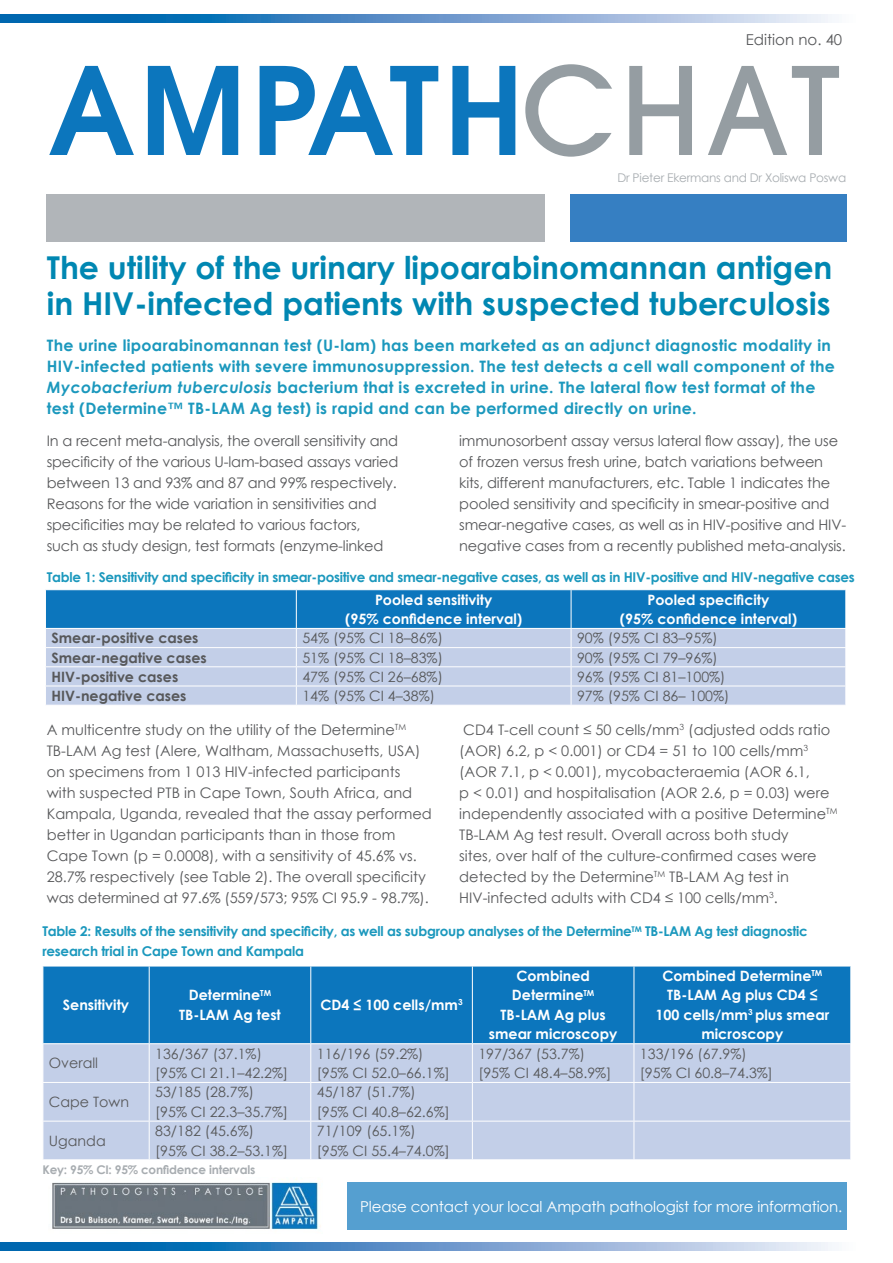
<style>
.page{position:relative;width:893px;height:1263px;background:#fff}
.page>*{position:absolute;margin:0;border:0;box-sizing:border-box;transform-origin:0 0}
.t1{font:500 120.3px "Avant Garde LT";color:#959da2}
.t2{font:700 31.5px/36px "Century Gothic";color:#0087b2}
.t3{font:700 15.75px/21px "Century Gothic";letter-spacing:.02em;color:#1b98bd}
.t4{font:15px "Century Gothic";letter-spacing:-.01em;color:#fff}
.t5{font:15px "Century Gothic";color:#57585a}
.t6{font:14.55px/21px "Century Gothic";color:#57585a}
.t7{font:14.25px/19.5px "Century Gothic";color:#57585a}
.t8{font:700 14.25px/19.5px "Century Gothic";color:#fff;text-align:center}
.t9{font:700 14.25px "Century Gothic";color:#57585a}
.t10{font:700 13.5px/19.5px "Century Gothic";letter-spacing:-.02em;color:#1b98bd}
.t11{font:12px "Century Gothic";letter-spacing:-.02em;color:#a8adb1}
.t12{font:700 12px "Century Gothic";letter-spacing:-.02em;color:#a8adb1}
.s1{font-style:italic}
</style>
<div class="page">
<svg style="left:0;top:15px;width:832px;height:7px;background:#6299cc"></svg>
<div style="left:570px;top:194px;width:276px;height:47px;background:#367fc2"></div>
<div style="left:47px;top:194px;width:498px;height:47px;background:#b1b5b9"></div>
<svg style="left:0;top:1243px;width:832px;height:7px;background:#6299cc"></svg>
<div style="left:347px;top:1182px;width:499px;height:47px;background:#559fd0"></div>
<img style="left:52px;top:1182px;width:269px;height:48px">
<svg style="left:49px;top:66px;width:466px;height:89px"></svg>
<svg style="left:45px;top:590px;width:801px;height:115px;background:#89b3da"></svg>
<div style="left:44px;top:967px;width:806px;height:76px;background:#0c76bd"></div>
<div style="left:44px;top:1044px;width:806px;height:115px;background:#c3cfe8"></div>
<hr style="left:149px;top:966px;width:1px;height:77px;background:#fff">
<hr style="left:310px;top:966px;width:1px;height:77px;background:#fff">
<hr style="left:472px;top:966px;width:1px;height:77px;background:#fff">
<hr style="left:634px;top:966px;width:1px;height:77px;background:#fff">
<hr style="left:149px;top:1044px;width:1px;height:38px;background:#fff">
<hr style="left:310px;top:1044px;width:1px;height:38px;background:#fff">
<hr style="left:472px;top:1044px;width:1px;height:38px;background:#fff">
<hr style="left:634px;top:1044px;width:1px;height:38px;background:#fff">
<hr style="left:43px;top:1082px;width:106px;height:1px;background:#fff">
<hr style="left:149px;top:1082px;width:162px;height:1px;background:#fff">
<hr style="left:149px;top:1083px;width:1px;height:38px;background:#fff">
<hr style="left:311px;top:1082px;width:161px;height:1px;background:#fff">
<hr style="left:310px;top:1083px;width:1px;height:38px;background:#fff">
<hr style="left:472px;top:1082px;width:162px;height:1px;background:#fff">
<hr style="left:472px;top:1083px;width:1px;height:38px;background:#fff">
<hr style="left:634px;top:1082px;width:217px;height:1px;background:#fff">
<hr style="left:634px;top:1083px;width:1px;height:38px;background:#fff">
<hr style="left:43px;top:1121px;width:106px;height:1px;background:#fff">
<hr style="left:149px;top:1121px;width:162px;height:1px;background:#fff">
<hr style="left:149px;top:1121px;width:1px;height:38px;background:#fff">
<hr style="left:311px;top:1121px;width:161px;height:1px;background:#fff">
<hr style="left:310px;top:1121px;width:1px;height:38px;background:#fff">
<hr style="left:472px;top:1121px;width:162px;height:1px;background:#fff">
<hr style="left:472px;top:1121px;width:1px;height:38px;background:#fff">
<hr style="left:634px;top:1121px;width:217px;height:1px;background:#fff">
<hr style="left:634px;top:1121px;width:1px;height:38px;background:#fff">
<p class="t5" style="left:746px;top:29px;width:98px">Edition no. 40</p>
<p class="t1" style="left:521px;top:37px;width:321px">CHAT</p>
<p class="t11" style="left:617px;top:169px;width:230px">Dr Pieter Ekermans and Dr Xoliswa Poswa</p>
<p class="t2" style="left:47px;top:248px;width:787px">The utility of the urinary lipoarabinomannan antigen in HIV-infected patients with suspected tuberculosis</p>
<p class="t3" style="left:47px;top:334px;width:790px">The urine lipoarabinomannan test (U-lam) has been marketed as an adjunct diagnostic modality in HIV-infected patients with severe immunosuppression. The test detects a cell wall component of the <span class="s1">Mycobacterium tuberculosis</span> bacterium that is excreted in urine. The lateral flow test format of the test (Determine™ TB-LAM Ag test) is rapid and can be performed directly on urine.</p>
<p class="t6" style="left:47px;top:430px;width:353px">In a recent meta-analysis, the overall sensitivity and specificity of the various U-lam-based assays varied between 13 and 93% and 87 and 99% respectively.<br>Reasons for the wide variation in sensitivities and specificities may be related to various factors,<br>such as study design, test formats (enzyme-linked</p>
<p class="t6" style="left:459px;top:430px;width:388px">immunosorbent assay versus lateral flow assay), the use of frozen versus fresh urine, batch variations between kits, different manufacturers, etc. Table 1 indicates the pooled sensitivity and specificity in smear-positive and smear-negative cases, as well as in HIV-positive and HIV&shy;negative cases from a recently published meta-analysis.</p>
<p class="t10" style="left:47px;top:567px;width:809px">Table 1: Sensitivity and specificity in smear-positive and smear-negative cases, as well as in HIV-positive and HIV-negative cases</p>
<p class="t8" style="left:345px;top:589px;width:179px">Pooled sensitivity<br>(95% confidence interval)</p>
<p class="t8" style="left:620px;top:589px;width:179px">Pooled specificity<br>(95% confidence interval)</p>
<p class="t9" style="left:51px;top:627px;width:149px">Smear-positive cases</p>
<p class="t7" style="left:302px;top:628px;width:142px">54% (95% CI 18–86%)</p>
<p class="t7" style="left:577px;top:628px;width:142px">90% (95% CI 83–95%)</p>
<p class="t9" style="left:51px;top:646px;width:157px">Smear-negative cases</p>
<p class="t7" style="left:302px;top:647px;width:142px">51% (95% CI 18–83%)</p>
<p class="t7" style="left:577px;top:647px;width:142px">90% (95% CI 79–96%)</p>
<p class="t9" style="left:51px;top:666px;width:128px">HIV-positive cases</p>
<p class="t7" style="left:302px;top:667px;width:142px">47% (95% CI 26–68%)</p>
<p class="t7" style="left:577px;top:667px;width:150px">96% (95% CI 81–100%)</p>
<p class="t9" style="left:51px;top:685px;width:137px">HIV-negative cases</p>
<p class="t7" style="left:302px;top:686px;width:134px">14% (95% CI 4–38%)</p>
<p class="t7" style="left:577px;top:686px;width:154px">97% (95% CI 86– 100%)</p>
<p class="t6" style="left:47px;top:719px;width:387px">A multicentre study on the utility of the Determine<sup>TM </sup>TB-LAM Ag test (Alere, Waltham, Massachusetts, USA) on specimens from 1 013 HIV-infected participants with suspected PTB in Cape Town, South Africa, and Kampala, Uganda, revealed that the assay performed better in Ugandan participants than in those from Cape Town (p = 0.0008), with a sensitivity of 45.6% vs.<br>28.7% respectively (see Table 2). The overall specificity was determined at 97.6% (559/573; 95% CI 95.9 - 98.7%).</p>
<p class="t6" style="left:459px;top:719px;width:380px">CD4 T-cell count ≤ 50 cells/mm<sup>3</sup> (adjusted odds ratio (AOR) 6.2, p &lt; 0.001) or CD4 = 51 to 100 cells/mm<sup>3 </sup>(AOR 7.1, p &lt; 0.001), mycobacteraemia (AOR 6.1,<br>p &lt; 0.01) and hospitalisation (AOR 2.6, p = 0.03) were independently associated with a positive Determine<sup>TM </sup>TB-LAM Ag test result. Overall across both study<br>sites, over half of the culture-confirmed cases were detected by the Determine<sup>TM</sup> TB-LAM Ag test in HIV-infected adults with CD4 ≤ 100 cells/mm<sup>3</sup>.</p>
<p class="t10" style="left:43px;top:921px;width:767px">Table 2: Results of the sensitivity and specificity, as well as subgroup analyses of the Determine<sup>TM</sup> TB-LAM Ag test diagnostic research trial in Cape Town and Kampala</p>
<p class="t8" style="left:63px;top:995px;width:68px">Sensitivity</p>
<p class="t8" style="left:179px;top:985px;width:103px">Determine<sup>TM<br></sup>TB-LAM Ag test</p>
<p class="t8" style="left:320px;top:995px;width:144px">CD4 ≤ 100 cells/mm<sup>3</sup></p>
<p class="t7" style="left:49px;top:1053px;width:51px">Overall</p>
<p class="t7" style="left:155px;top:1043px;width:134px">136/367 (37.1%) [95% CI 21.1–42.2%]</p>
<p class="t7" style="left:317px;top:1043px;width:108px">116/196 (59.2%)</p>
<p class="t7" style="left:317px;top:1063px;width:134px">[95% CI 52.0–66.1%]</p>
<p class="t7" style="left:49px;top:1092px;width:82px">Cape Town</p>
<p class="t7" style="left:155px;top:1082px;width:134px">53/185 (28.7%) [95% CI 22.3–35.7%]</p>
<p class="t7" style="left:317px;top:1082px;width:134px">45/187 (51.7%) [95% CI 40.8–62.6%]</p>
<p class="t7" style="left:49px;top:1131px;width:58px">Uganda</p>
<p class="t7" style="left:155px;top:1121px;width:134px">83/182 (45.6%) [95% CI 38.2–53.1%]</p>
<p class="t7" style="left:317px;top:1121px;width:134px">71/109 (65.1%) [95% CI 55.4–74.0%]</p>
<p class="t12" style="left:43px;top:1160px;width:214px">Key: 95% CI: 95% confidence intervals</p>
<p class="t8" style="left:489px;top:965px;width:130px">Combined<br>Determine<sup>TM<br></sup>TB-LAM Ag plus smear microscopy</p>
<p class="t8" style="left:655px;top:965px;width:175px">Combined Determine<sup>TM<br></sup>TB-LAM Ag plus CD4 ≤<br>100 cells/mm<sup>3</sup> plus smear microscopy</p>
<p class="t7" style="left:478px;top:1043px;width:134px">197/367 (53.7%) [95% CI 48.4–58.9%]</p>
<p class="t7" style="left:640px;top:1043px;width:134px">133/196 (67.9%) [95% CI 60.8–74.3%]</p>
<p class="t4" style="left:360px;top:1196px;width:484px">Please contact your local Ampath pathologist for more information.</p>
</div>
